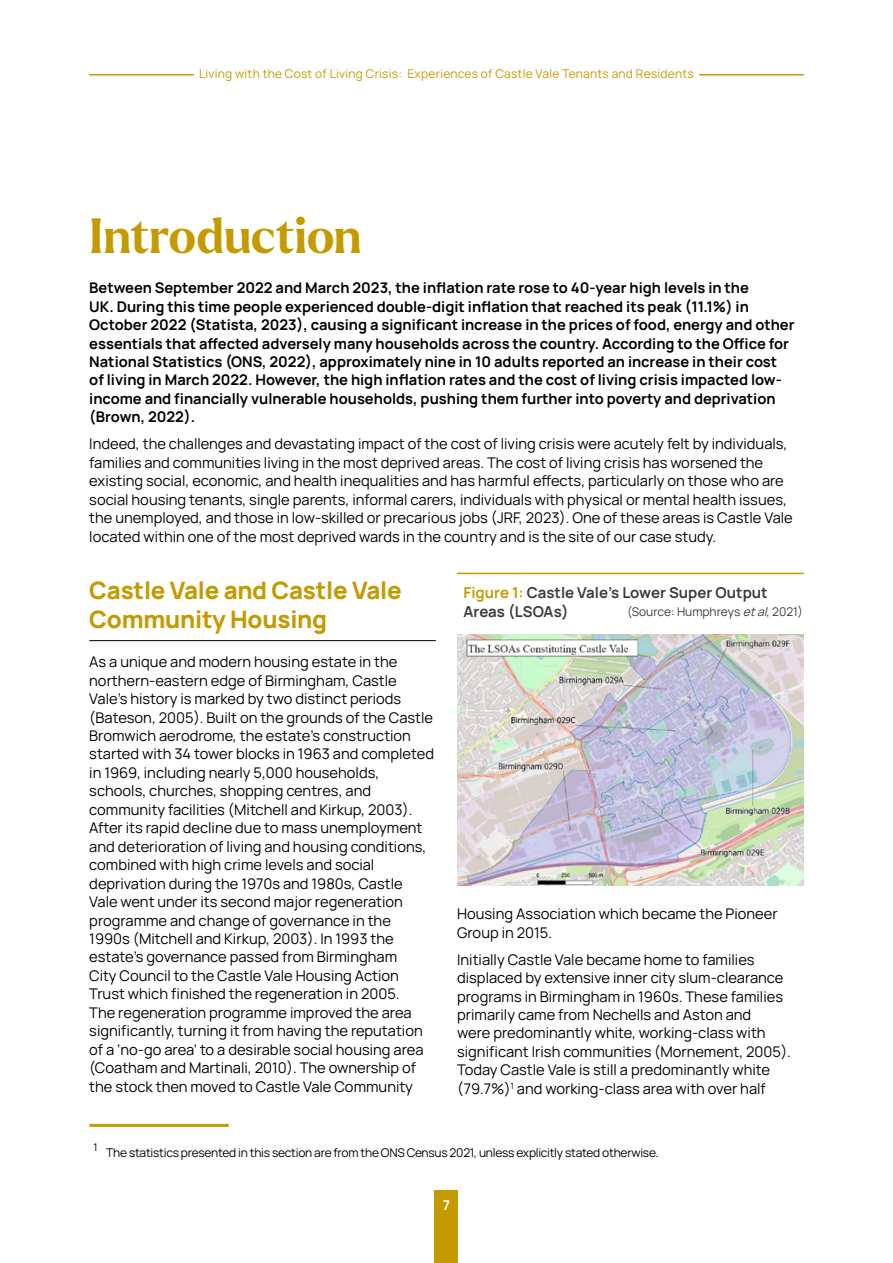
<style>
.page{position:relative;width:893px;height:1263px;background:#fff}
.page>*{position:absolute;margin:0;border:0;box-sizing:border-box;transform-origin:0 0}
.t1{font:700 48px "Larken";color:#c59a00}
.t2{font:200 24px/28.8px "Manrope";letter-spacing:-.01em;color:#c59a00}
.BODY_10{font:700 15px/19.5px "Manrope";color:#3c3c3b}
.t3{font:14.7px/18.5px "Manrope";color:#000}
.t4{font:700 14.7px/18.5px "Manrope";color:#000}
.t5{font:700 13.5px "Manrope";color:#fff}
.t6{font:12px "Manrope";letter-spacing:-.02em;color:#000}
.t7{font:12px "Manrope";letter-spacing:.02em;color:#c59a00}
.BODY_10-2{font:12px "Manrope";color:#3c3c3b}
.t8{font:10.5px "Manrope";color:#000}
.s1{color:#c59a00}
.s2{font-style:italic}
</style>
<div class="page">
<img style="left:457px;top:634px;width:347px;height:252px">
<div style="left:435px;top:1191px;width:23px;height:72px;background:#c59a00"></div>
<hr style="left:89px;top:640px;width:347px;height:1px;background:#000">
<hr style="left:457px;top:573px;width:347px;height:1px;background:#c59a00">
<hr style="left:89px;top:74px;width:105px;height:1px;background:#c59a00">
<hr style="left:699px;top:74px;width:105px;height:1px;background:#c59a00">
<hr style="left:89px;top:1124px;width:140px;height:3px;background:#c59a00">
<p class="t7" style="left:199px;top:65px;width:496px">Living with the Cost of Living Crisis: Experiences of Castle Vale Tenants and Residents</p>
<h1 class="t1" style="left:89px;top:205px;width:274px">Introduction</h1>
<p class="t4" style="left:89px;top:278px;width:707px">Between September 2022 and March 2023, the inflation rate rose to 40-year high levels in the<br>UK. During this time people experienced double-digit inflation that reached its peak (11.1%) in October 2022 (Statista, 2023), causing a significant increase in the prices of food, energy and other essentials that affected adversely many households across the country. According to the Office for National Statistics (ONS, 2022), approximately nine in 10 adults reported an increase in their cost of living in March 2022. However, the high inflation rates and the cost of living crisis impacted low&shy;income and financially vulnerable households, pushing them further into poverty and deprivation (Brown, 2022).</p>
<p class="t3" style="left:89px;top:434px;width:705px">Indeed, the challenges and devastating impact of the cost of living crisis were acutely felt by individuals, families and communities living in the most deprived areas. The cost of living crisis has worsened the existing social, economic, and health inequalities and has harmful effects, particularly on those who are social housing tenants, single parents, informal carers, individuals with physical or mental health issues, the unemployed, and those in low-skilled or precarious jobs (JRF, 2023). One of these areas is Castle Vale located within one of the most deprived wards in the country and is the site of our case study.</p>
<h2 class="t2" style="left:89px;top:574px;width:314px">Castle Vale and Castle Vale<br>Community Housing</h2>
<p class="t3" style="left:89px;top:652px;width:346px">As a unique and modern housing estate in the northern-eastern edge of Birmingham, Castle Vale’s history is marked by two distinct periods (Bateson, 2005). Built on the grounds of the Castle Bromwich aerodrome, the estate’s construction started with 34 tower blocks in 1963 and completed in 1969, including nearly 5,000 households, schools, churches, shopping centres, and community facilities (Mitchell and Kirkup, 2003).<br>After its rapid decline due to mass unemployment and deterioration of living and housing conditions, combined with high crime levels and social deprivation during the 1970s and 1980s, Castle Vale went under its second major regeneration programme and change of governance in the 1990s (Mitchell and Kirkup, 2003). In 1993 the estate’s governance passed from Birmingham<br>City Council to the Castle Vale Housing Action Trust which finished the regeneration in 2005.<br>The regeneration programme improved the area significantly, turning it from having the reputation of a ‘no-go area’ to a desirable social housing area (Coatham and Martinali, 2010). The ownership of the stock then moved to Castle Vale Community</p>
<p class="BODY_10" style="left:463px;top:582px;width:306px"><span class="s1">Figure 1:</span> Castle Vale’s Lower Super Output<br>Areas (LSOAs)</p>
<p class="BODY_10-2" style="left:627px;top:604px;width:177px">(Source: Humphreys <span class="s2">etal</span>, 2021)</p>
<p class="t3" style="left:457px;top:904px;width:322px">Housing Association which became the Pioneer<br>Group in 2015.</p>
<p class="t3" style="left:457px;top:949px;width:335px">Initially Castle Vale became home to families displaced by extensive inner city slum-clearance programs in Birmingham in 1960s. These families primarily came from Nechells and Aston and<br>were predominantly white, working-class with significant Irish communities (Mornement, 2005).<br>Today Castle Vale is still a predominantly white (79.7%)<sup>1</sup> and working-class area with over half</p>
<p class="t8" style="left:94px;top:1139px;width:6px">1</p>
<p class="t6" style="left:106px;top:1144px;width:554px">The statistics presented in this section are from the ONS Census 2021, unless explicitly stated otherwise.</p>
<p class="t5" style="left:443px;top:1196px;width:9px">7</p>
</div>
